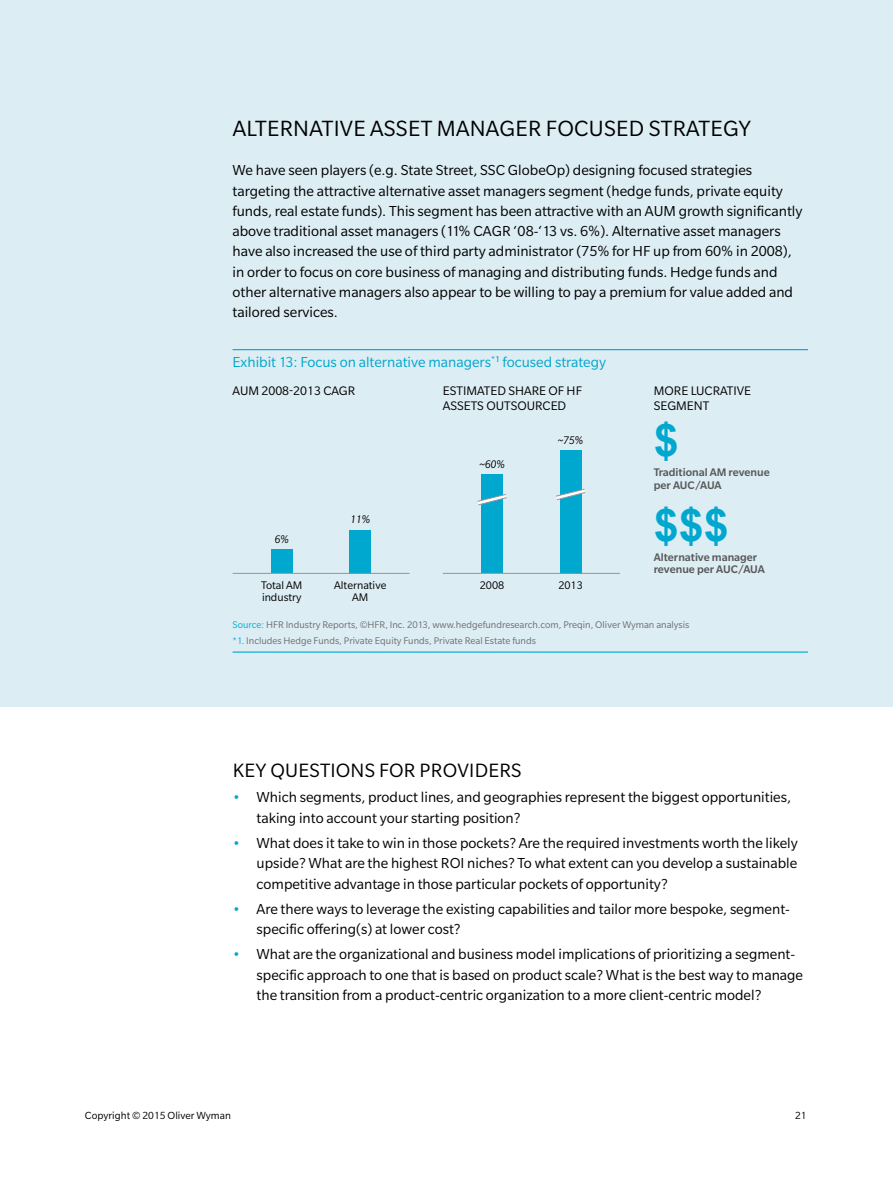
<style>
.page{position:relative;width:893px;height:1188px;background:#fff}
.page>*{position:absolute;margin:0;border:0;box-sizing:border-box;transform-origin:0 0}
.t1{font:700 45px "Arial";color:#00a7ce}
.t2{font:24px "Slate Pro";letter-spacing:.01em;color:#000}
.t3{font:21px "Slate Pro";letter-spacing:.01em;color:#000}
.t4{font:15.75px/20.2px "Slate Pro";color:#000}
.t5{font:15.75px "Slate Pro";color:#00a7ce}
.t6{font:13.5px/15px "Slate Pro";color:#000}
.t7{font:500 12px/12.8px "Slate Pro";color:#58595b}
.t8{font:12px/12px "Slate Pro";color:#000}
.t9{font:italic 12px "Slate Pro";color:#000}
.t10{font:11.25px "Slate Pro";color:#000}
.t11{font:10.5px/15.8px "Slate Pro";color:#6d6e71}
.s1{color:#00aed2}
.s2{color:#00a7ce}
</style>
<div class="page">
<div style="left:0;top:0;width:893px;height:706px;background:#ddedf4"></div>
<hr style="left:233px;top:349px;width:575px;height:1px;background:#00a7ce">
<hr style="left:233px;top:652px;width:575px;height:1px;background:#00a7ce">
<div style="left:271px;top:549px;width:21px;height:24px;background:#00a7ce"></div>
<div style="left:350px;top:530px;width:21px;height:43px;background:#00a7ce"></div>
<div style="left:482px;top:474px;width:21px;height:99px;background:#00a7ce"></div>
<div style="left:560px;top:450px;width:21px;height:123px;background:#00a7ce"></div>
<svg style="left:477px;top:493px;width:30px;height:13px"></svg>
<svg style="left:556px;top:488px;width:30px;height:13px"></svg>
<hr style="left:443px;top:573px;width:177px;height:1px;background:#939598">
<hr style="left:233px;top:573px;width:177px;height:1px;background:#939598">
<h2 class="t2" style="left:233px;top:116px;width:520px">ALTERNATIVE ASSET MANAGER FOCUSED STRATEGY</h2>
<p class="t4" style="left:233px;top:160px;width:571px">We have seen players (e.g. State Street, SSC GlobeOp) designing focused strategies targeting the attractive alternative asset managers segment (hedge funds, private equity funds, real estate funds). This segment has been attractive with an AUM growth significantly above traditional asset managers (11% CAGR ‘08-‘13 vs. 6%). Alternative asset managers have also increased the use of third party administrator (75% for HF up from 60% in 2008), in order to focus on core business of managing and distributing funds. Hedge funds and other alternative managers also appear to be willing to pay a premium for value added and tailored services.</p>
<p class="t5" style="left:233px;top:354px;width:375px">Exhibit 13: Focus on alternative managers<sup>*1</sup> focused strategy</p>
<p class="t6" style="left:233px;top:383px;width:124px">AUM 2008-2013 CAGR</p>
<p class="t6" style="left:443px;top:383px;width:141px">ESTIMATED SHARE OF HF<br>ASSETS OUTSOURCED</p>
<p class="t6" style="left:654px;top:383px;width:99px">MORE LUCRATIVE<br>SEGMENT</p>
<p class="t9" style="left:275px;top:533px;width:16px">6%</p>
<p class="t9" style="left:350px;top:513px;width:21px">11%</p>
<p class="t9" style="left:479px;top:458px;width:27px">~60%</p>
<p class="t9" style="left:558px;top:433px;width:27px">~75%</p>
<p class="t8" style="left:261px;top:579px;width:43px">Total AM industry</p>
<p class="t8" style="left:334px;top:579px;width:54px;text-align:center">Alternative<br>AM</p>
<p class="t8" style="left:480px;top:579px;width:26px">2008</p>
<p class="t8" style="left:558px;top:579px;width:26px">2013</p>
<h1 class="t1" style="left:654px;top:411px;width:27px">$</h1>
<p class="t7" style="left:654px;top:466px;width:117px">Traditional AM revenue per AUC/AUA</p>
<h1 class="t1" style="left:654px;top:495px;width:77px">$$$</h1>
<p class="t7" style="left:654px;top:550px;width:113px">Alternative manager revenue per AUC/AUA</p>
<p class="t11" style="left:233px;top:617px;width:458px"><span class="s1">Source:</span> HFR Industry Reports, ©HFR, Inc. 2013, www.hedgefundresearch.com, Preqin, Oliver Wyman analysis <span class="s1">*1.</span> Includes Hedge Funds, Private Equity Funds, Private Real Estate funds</p>
<h3 class="t3" style="left:233px;top:760px;width:290px">KEY QUESTIONS FOR PROVIDERS</h3>
<p class="t4" style="left:257px;top:787px;width:536px;text-indent:-24px"><span class="s2">•</span> Which segments, product lines, and geographies represent the biggest opportunities, taking into account your starting position?</p>
<p class="t4" style="left:257px;top:832px;width:543px;text-align:justify;text-indent:-24px"><span class="s2">•</span> What does it take to win in those pockets? Are the required investments worth the likely upside? What are the highest ROI niches? To what extent can you develop a sustainable competitive advantage in those particular pockets of opportunity?</p>
<p class="t4" style="left:257px;top:899px;width:535px;text-indent:-24px"><span class="s2">•</span> Are there ways to leverage the existing capabilities and tailor more bespoke, segment&shy;specific offering(s) at lower cost?</p>
<p class="t4" style="left:257px;top:944px;width:548px;text-indent:-24px"><span class="s2">•</span> What are the organizational and business model implications of prioritizing a segment&shy;specific approach to one that is based on product scale? What is the best way to manage the transition from a product-centric organization to a more client-centric model?</p>
<p class="t10" style="left:85px;top:1110px;width:147px">Copyright © 2015 Oliver Wyman</p>
<p class="t10" style="left:795px;top:1110px;width:13px">21</p>
</div>
